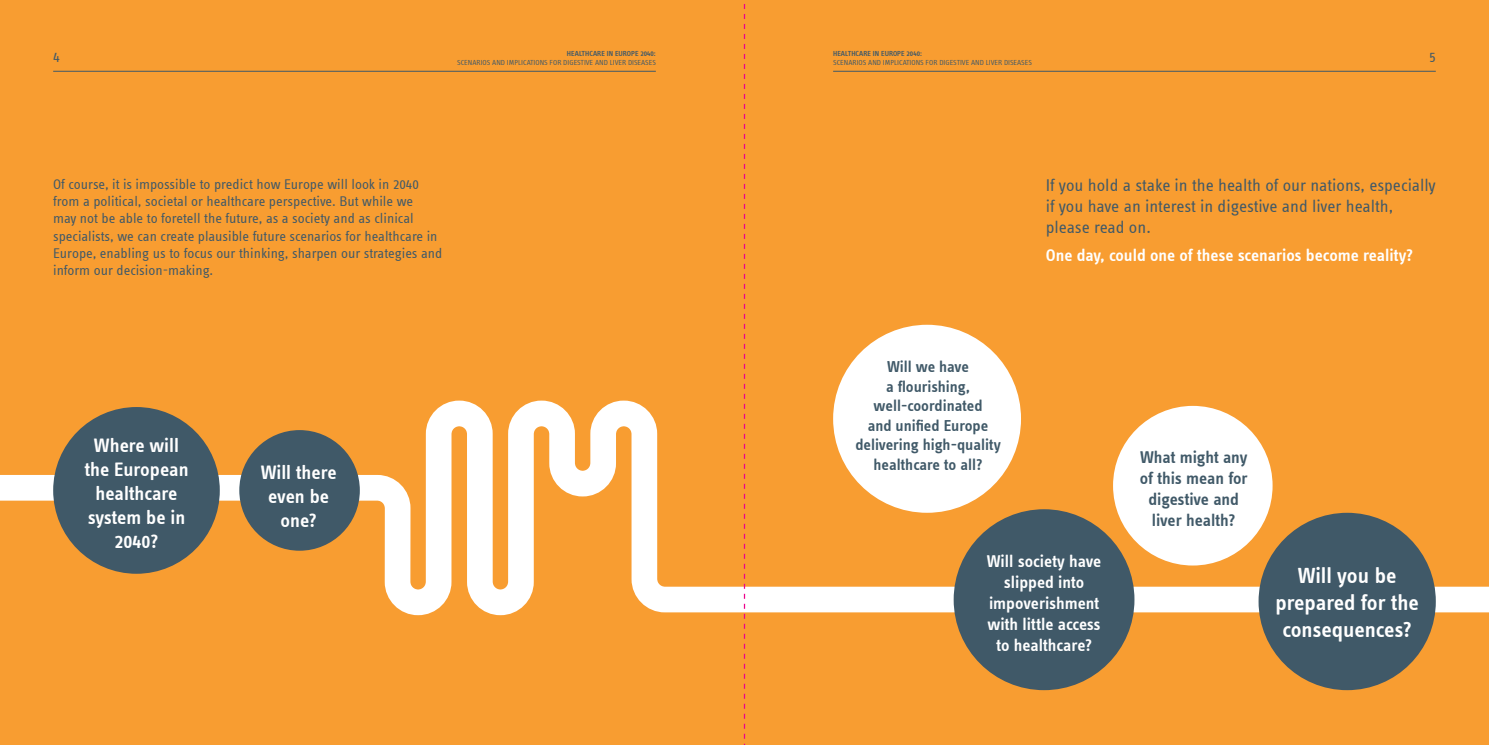
<style>
.page{position:relative;width:1489px;height:745px;background:#fff}
.page>*{position:absolute;margin:0;border:0;box-sizing:border-box;transform-origin:0 0}
.t1{font:600 22.5px/27px "Info Text Offc Pro";color:#fff;text-align:center}
.t2{font:600 20px/24px "Info Text Offc Pro";color:#fff;text-align:center}
.t3{font:600 17.5px/21px "Info Text Offc Pro";color:#fff;text-align:center}
.t4{font:17.5px/21px "Info Text Offc Pro";color:#405968}
.t5{font:600 17.5px/21px "Info Text Offc Pro";letter-spacing:-.005em;color:#405968;text-align:center}
.t6{font:600 16.25px/19.5px "Info Text Offc Pro";color:#405968;text-align:center}
.t7{font:15px "Info Text Offc Pro";color:#405968}
.t8{font:14.38px/17.2px "Info Text Offc Pro";color:#405968}
.t9{font:7.5px "Info Text Offc Pro";color:#405968}
.t10{font:600 7.5px "Info Text Offc Pro";color:#405968}
</style>
<div class="page">
<div style="left:0;top:0;width:744px;height:744px;background:#f89d31"></div>
<div style="left:744px;top:0;width:744px;height:744px;background:#f89d31"></div>
<svg style="left:0;top:387px;width:1488px;height:240px"></svg>
<div style="left:53px;top:407px;width:167px;height:166px;background:#405968;border-radius:50%"></div>
<div style="left:1258px;top:512px;width:177px;height:177px;background:#405968;border-radius:50%"></div>
<div style="left:833px;top:324px;width:187px;height:188px;background:#fff;border-radius:50%"></div>
<div style="left:239px;top:430px;width:121px;height:120px;background:#405968;border-radius:50%"></div>
<div style="left:1112px;top:405px;width:160px;height:160px;background:#fff;border-radius:50%"></div>
<div style="left:953px;top:509px;width:181px;height:180px;background:#405968;border-radius:50%"></div>
<svg style="left:743px;top:4px;width:2px;height:740px"></svg>
<hr style="left:833px;top:71px;width:602px;height:1px;background:#405968">
<hr style="left:53px;top:71px;width:603px;height:1px;background:#405968">
<p class="t7" style="left:53px;top:48px;width:8px">4</p>
<p class="t10" style="left:567px;top:49px;width:90px">Healthcare in Europe 2040:</p>
<p class="t9" style="left:457px;top:58px;width:74px">Scenarios and Implicatio</p>
<p class="t9" style="left:539px;top:58px;width:28px">nsfor Digesti</p>
<p class="t9" style="left:586px;top:58px;width:47px">ve and Liver Diseases</p>
<p class="t8" style="left:53px;top:175px;width:391px">Of course, it is impossible to predict how Europe will look in 2040 from a political, societal or healthcare perspective. But while we<br>may not be able to foretell the future, as a society and as clinical specialists, we can create plausible future scenarios for healthcare in Europe, enabling us to focus our thinking, sharpen our strategies and inform our decision-making.</p>
<h2 class="t2" style="left:84px;top:433px;width:106px">Where will the European healthcare system be in<br>2040?</h2>
<h2 class="t2" style="left:261px;top:460px;width:77px">Will there even be one?</h2>
<p class="t10" style="left:833px;top:49px;width:90px">Healthcare in Europe 2040:</p>
<p class="t9" style="left:833px;top:58px;width:200px">Scenarios and I mplications for Digestive and Liver Diseases</p>
<p class="t7" style="left:1428px;top:48px;width:8px">5</p>
<p class="t6" style="left:855px;top:357px;width:147px">Will we have<br>a flourishing, well-coordinated<br>and unified Europe delivering high-quality healthcare to all?</p>
<p class="t4" style="left:1045px;top:174px;width:391px">If you hold a stake in the health of our nations, especially if you have an interest in digestive and liver health, please read on.</p>
<p class="t3" style="left:1045px;top:245px;width:369px">One day, could one of these scenarios become reality?</p>
<p class="t5" style="left:1139px;top:446px;width:109px">What might any of this mean for digestive and liver health?</p>
<p class="t3" style="left:986px;top:549px;width:116px">Will society have slipped into impoverishment with little access to healthcare?</p>
<h1 class="t1" style="left:1275px;top:561px;width:145px">Will you be prepared for the consequences?</h1>
</div>
